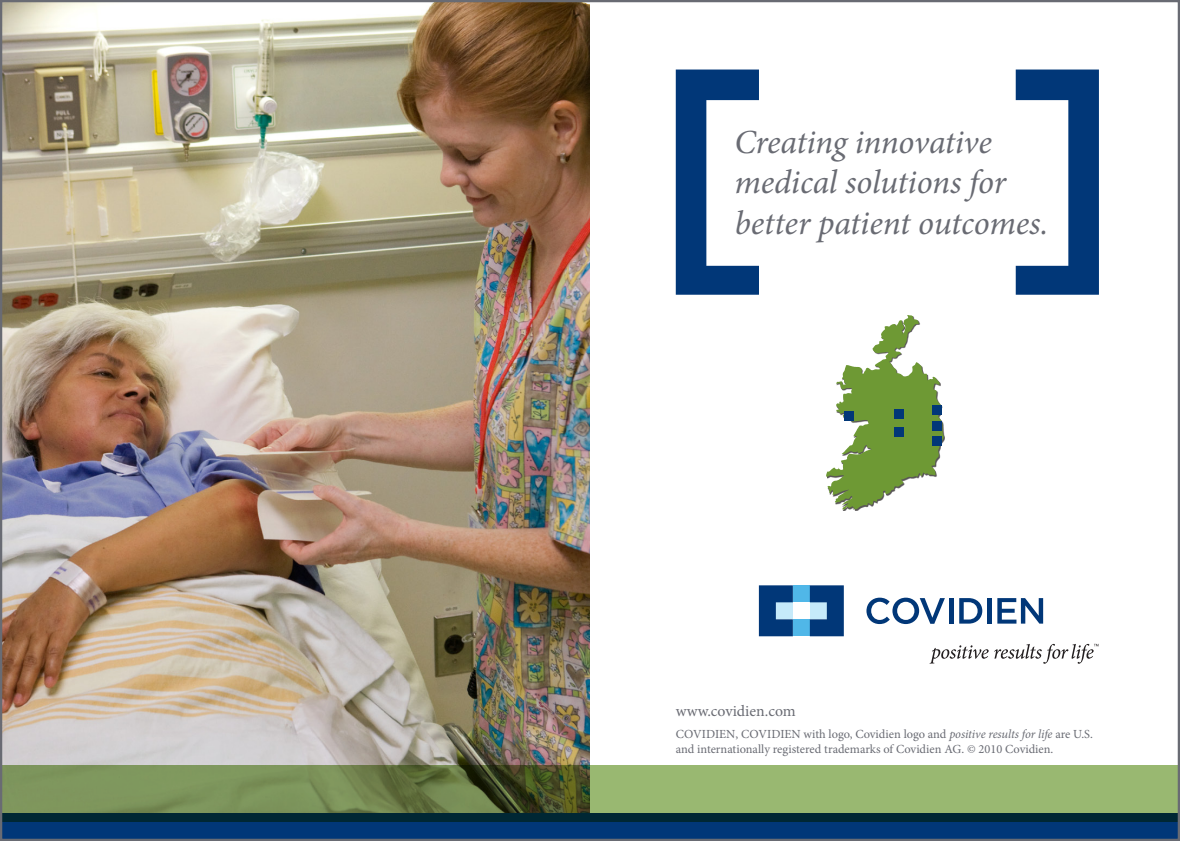
<style>
.page{position:relative;width:1180px;height:841px;background:#fff}
.page>*{position:absolute;margin:0;border:0;box-sizing:border-box;transform-origin:0 0}
.t1{font:italic 33.75px/40.5px "Minion Pro";letter-spacing:-.01em;color:#696b73}
.t2{font:15.75px "Minion Pro";color:#696b73}
.t3{font:12.38px/14.8px "Minion Pro";color:#696b73}
.s1{font-style:italic}
</style>
<div class="page">
<img style="left:3px;top:3px;width:587px;height:762px">
<div style="left:0;top:813px;width:1179px;height:28px;background:#013778"></div>
<svg style="left:3px;top:765px;width:1173px;height:57px;background:#6e8957"></svg>
<svg style="left:866px;top:598px;width:78px;height:26px"></svg>
<div style="left:948px;top:598px;width:5px;height:25px;background:#013778"></div>
<svg style="left:959px;top:598px;width:23px;height:25px"></svg>
<div style="left:986px;top:598px;width:5px;height:25px;background:#013778"></div>
<svg style="left:997px;top:598px;width:46px;height:25px"></svg>
<div style="left:792px;top:585px;width:17px;height:17px;background:#50b7e8"></div>
<div style="left:792px;top:619px;width:17px;height:17px;background:#50b7e8"></div>
<svg style="left:758px;top:585px;width:34px;height:51px;background:#285990"></svg>
<svg style="left:809px;top:585px;width:34px;height:51px;background:#275991"></svg>
<svg style="left:929px;top:644px;width:169px;height:20px"></svg>
<svg style="left:675px;top:70px;width:84px;height:225px"></svg>
<svg style="left:1015px;top:70px;width:83px;height:225px"></svg>
<svg style="left:826px;top:315px;width:117px;height:194px"></svg>
<div style="left:931px;top:421px;width:10px;height:10px;background:#013778"></div>
<div style="left:931px;top:436px;width:10px;height:10px;background:#013778"></div>
<div style="left:931px;top:405px;width:10px;height:10px;background:#013778"></div>
<div style="left:894px;top:409px;width:10px;height:10px;background:#013778"></div>
<div style="left:894px;top:427px;width:10px;height:10px;background:#013778"></div>
<div style="left:844px;top:411px;width:9px;height:9px;background:#013778"></div>
<p class="t1" style="left:734px;top:121px;width:315px">Creating innovative medical solutions for better patient outcomes.</p>
<p class="t2" style="left:675px;top:700px;width:122px">www.covidien.com</p>
<p class="t3" style="left:675px;top:726px;width:418px">COVIDIEN, COVIDIEN with logo, Covidien logo and <span class="s1">positive results for life</span> are U.S. and internationally registered trademarks of Covidien AG. © 2010 Covidien.</p>
</div>
